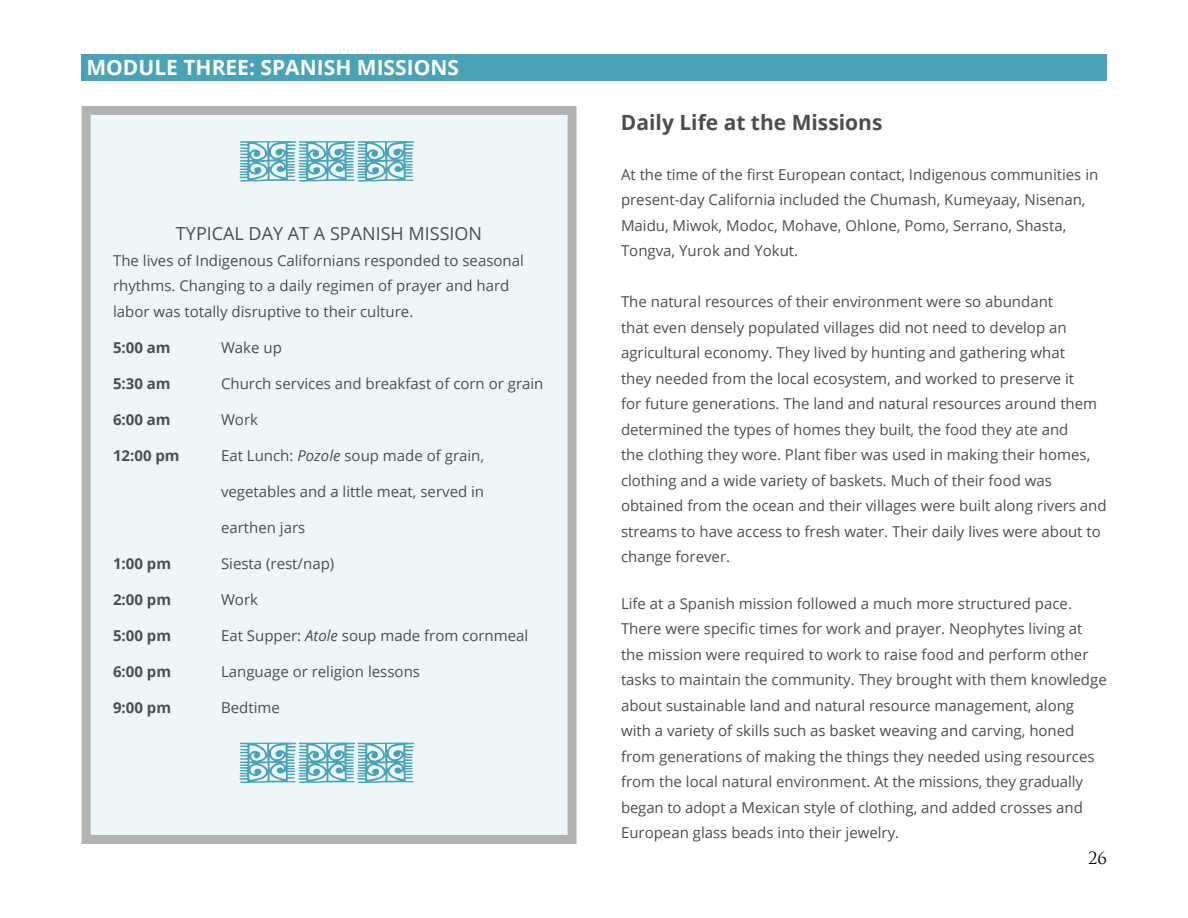
<style>
.page{position:relative;width:1188px;height:918px;background:#fff}
.page>*{position:absolute;margin:0;border:0;box-sizing:border-box;transform-origin:0 0}
.t1{font:700 21px "Open Sans";color:#fff}
.t2{font:700 21px "Open Sans";color:#4d4d4e}
.t3{font:18px "Open Sans";color:#4d4d4e}
.t4{font:16.5px "Trajan Pro";color:#000}
.t5{font:15px/25.5px "Open Sans";color:#4d4d4e}
.t6{font:700 15px "Open Sans";color:#4d4d4e}
.s1{font-style:italic}
</style>
<div class="page">
<div style="left:81px;top:54px;width:1026px;height:27px;background:#47a3b5"></div>
<div style="left:82px;top:106px;width:495px;height:738px;background:#edf6f8;border:9px solid #b2b2b2"></div>
<svg style="left:239px;top:141px;width:175px;height:41px"></svg>
<svg style="left:239px;top:742px;width:175px;height:42px"></svg>
<h1 class="t1" style="left:86px;top:52px;width:374px">MODULE THREE: SPANISH MISSIONS</h1>
<p class="t3" style="left:176px;top:221px;width:308px">TYPICAL DAY AT A SPANISH MISSION</p>
<p class="t5" style="left:113px;top:247px;width:412px">The lives of Indigenous Californians responded to seasonal rhythms. Changing to a daily regimen of prayer and hard labor was totally disruptive to their culture.</p>
<p class="t6" style="left:113px;top:337px;width:59px">5:00 am</p>
<p class="t5" style="left:221px;top:334px;width:62px">Wake up</p>
<p class="t6" style="left:113px;top:373px;width:59px">5:30 am</p>
<p class="t5" style="left:221px;top:370px;width:324px">Church services and breakfast of corn or grain</p>
<p class="t6" style="left:113px;top:409px;width:59px">6:00 am</p>
<p class="t5" style="left:221px;top:406px;width:38px">Work</p>
<p class="t6" style="left:113px;top:445px;width:68px">12:00 pm</p>
<p class="t5" style="left:221px;top:442px;width:265px">Eat Lunch: <span class="s1">Pozole</span> soup made of grain,</p>
<p class="t5" style="left:221px;top:478px;width:265px">vegetables and a little meat, served in</p>
<p class="t5" style="left:221px;top:514px;width:86px">earthen jars</p>
<p class="t6" style="left:113px;top:553px;width:60px">1:00 pm</p>
<p class="t5" style="left:221px;top:550px;width:115px">Siesta (rest/nap)</p>
<p class="t6" style="left:113px;top:589px;width:60px">2:00 pm</p>
<p class="t5" style="left:221px;top:586px;width:38px">Work</p>
<p class="t6" style="left:113px;top:625px;width:60px">5:00 pm</p>
<p class="t5" style="left:221px;top:622px;width:309px">Eat Supper: <span class="s1">Atole</span> soup made from cornmeal</p>
<p class="t6" style="left:113px;top:661px;width:60px">6:00 pm</p>
<p class="t5" style="left:221px;top:658px;width:200px">Language or religion lessons</p>
<p class="t6" style="left:113px;top:697px;width:60px">9:00 pm</p>
<p class="t5" style="left:221px;top:694px;width:60px">Bedtime</p>
<h1 class="t2" style="left:621px;top:108px;width:263px">Daily Life at the Missions</h1>
<p class="t5" style="left:621px;top:161px;width:479px">At the time of the first European contact, Indigenous communities in present-day California included the Chumash, Kumeyaay, Nisenan, Maidu, Miwok, Modoc, Mohave, Ohlone, Pomo, Serrano, Shasta, Tongva, Yurok and Yokut.</p>
<p class="t5" style="left:621px;top:288px;width:487px">The natural resources of their environment were so abundant<br>that even densely populated villages did not need to develop an agricultural economy. They lived by hunting and gathering what<br>they needed from the local ecosystem, and worked to preserve it<br>for future generations. The land and natural resources around them determined the types of homes they built, the food they ate and<br>the clothing they wore. Plant fiber was used in making their homes, clothing and a wide variety of baskets. Much of their food was obtained from the ocean and their villages were built along rivers and streams to have access to fresh water. Their daily lives were about to change forever.</p>
<p class="t5" style="left:621px;top:590px;width:487px">Life at a Spanish mission followed a much more structured pace.<br>There were specific times for work and prayer. Neophytes living at the mission were required to work to raise food and perform other tasks to maintain the community. They brought with them knowledge about sustainable land and natural resource management, along with a variety of skills such as basket weaving and carving, honed from generations of making the things they needed using resources from the local natural environment. At the missions, they gradually began to adopt a Mexican style of clothing, and added crosses and European glass beads into their jewelry.</p>
<p class="t4" style="left:1088px;top:847px;width:20px">26</p>
</div>
